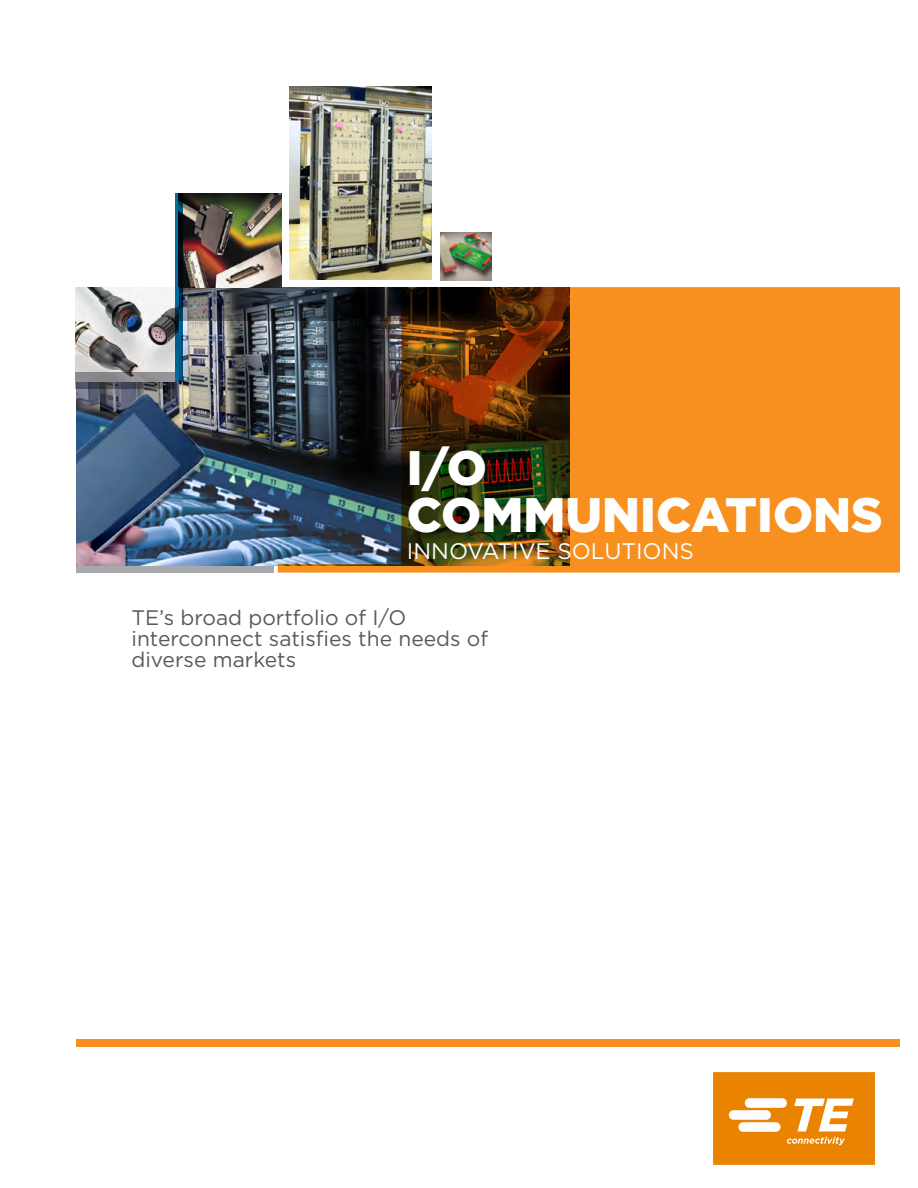
<style>
.page{position:relative;width:918px;height:1188px;background:#fff}
.page>*{position:absolute;margin:0;border:0;box-sizing:border-box;transform-origin:0 0}
.t1{font:900 48.45px/46.5px "Gotham";color:#fff}
.t2{font:22.5px "Gotham";color:#fff}
.t3{font:21px/21px "Gotham";color:#58595b}
</style>
<div class="page">
<div style="left:77px;top:1039px;width:823px;height:8px;background:#f7901e"></div>
<div style="left:77px;top:566px;width:197px;height:7px;background:#a7a9ac"></div>
<img style="left:76px;top:321px;width:202px;height:245px">
<img style="left:278px;top:287px;width:622px;height:286px">
<svg style="left:183px;top:288px;width:386px;height:33px;background:#312925"></svg>
<img style="left:183px;top:193px;width:98px;height:95px">
<img style="left:76px;top:288px;width:99px;height:84px">
<svg style="left:175px;top:193px;width:8px;height:189px;background:#004060"></svg>
<img style="left:290px;top:86px;width:142px;height:194px">
<svg style="left:76px;top:372px;width:99px;height:17px;background:#6c6d72"></svg>
<img style="left:440px;top:233px;width:52px;height:47px">
<img style="left:713px;top:1072px;width:162px;height:93px">
<h1 class="t1" style="left:407px;top:444px;width:477px">I/O<br>COMMUNICATIONS</h1>
<p class="t2" style="left:407px;top:536px;width:289px">INNOVATIVE SOLUTIONS</p>
<p class="t3" style="left:131px;top:607px;width:358px">TE’s broad portfolio of I/O interconnect satisfies the needs of diverse markets</p>
</div>
